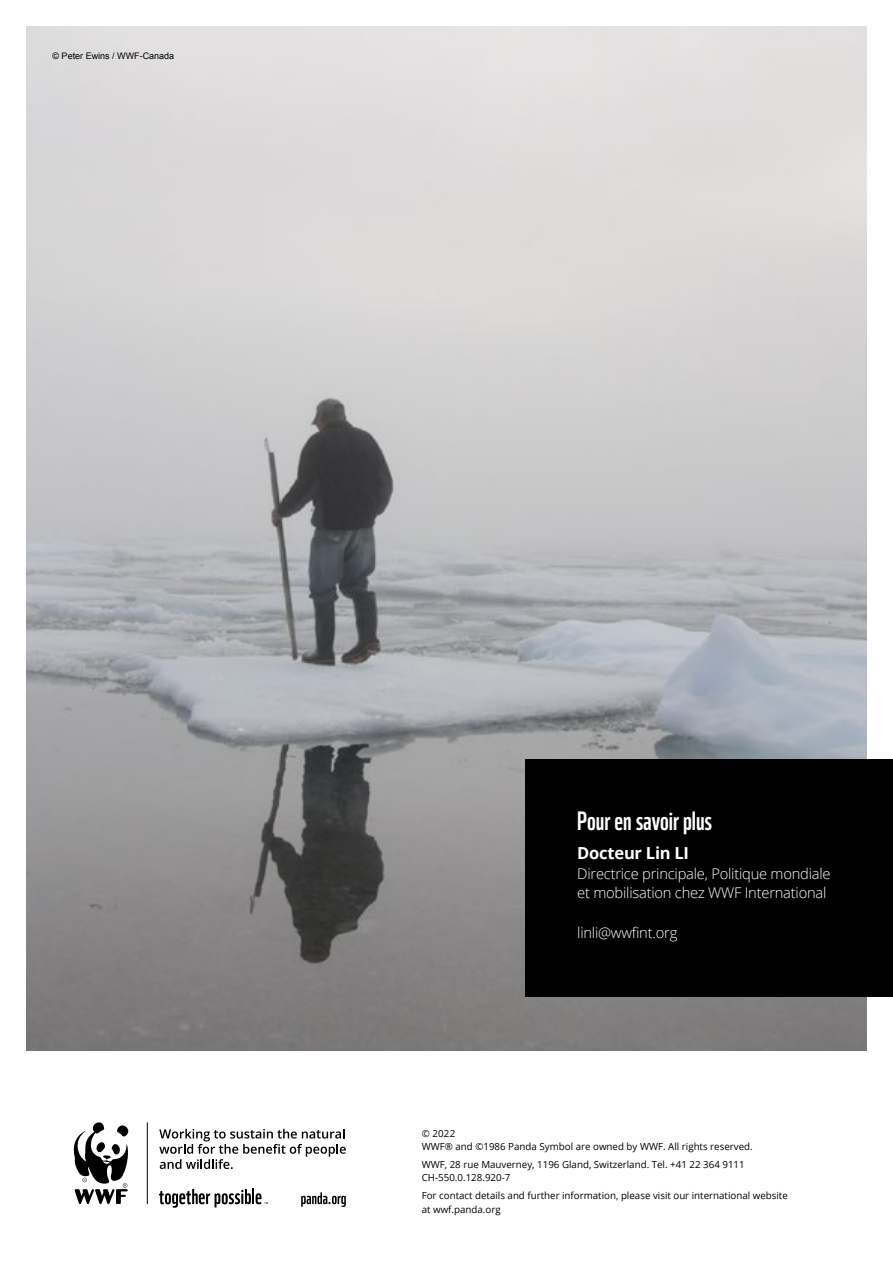
<style>
.page{position:relative;width:893px;height:1263px;background:#fff}
.page>*{position:absolute;margin:0;border:0;box-sizing:border-box;transform-origin:0 0}
.Heading_2{font:25.8px "WWF";color:#fff}
.Heading_2-2{font:700 16.5px "Open Sans";letter-spacing:-.015em;color:#fff}
.Heading_2-3{font:300 14.7px/19.6px "Open Sans";letter-spacing:-.015em;color:#fff}
.Boilerplate_Text{font:9.75px/13.5px "Open Sans";color:#000}
.Copyright_Credit{font:9px "Arial";color:#000}
</style>
<div class="page">
<img style="left:26px;top:26px;width:841px;height:1024px">
<div style="left:525px;top:760px;width:368px;height:237px;background:#000"></div>
<svg style="left:159px;top:1189px;width:109px;height:19px"></svg>
<svg style="left:73px;top:1122px;width:56px;height:82px"></svg>
<hr style="left:147px;top:1122px;width:1px;height:82px;background:#000">
<svg style="left:159px;top:1129px;width:187px;height:40px"></svg>
<svg style="left:301px;top:1192px;width:45px;height:15px"></svg>
<p class="Copyright_Credit" style="left:53px;top:50px;width:123px">© Peter Ewins / WWF-Canada</p>
<p class="Heading_2" style="left:577px;top:801px;width:136px">Pour en savoir plus</p>
<p class="Heading_2-2" style="left:577px;top:841px;width:113px">Docteur Lin LI</p>
<p class="Heading_2-3" style="left:577px;top:863px;width:255px">Directrice principale, Politique mondiale et mobilisation chez WWF International</p>
<p class="Heading_2-3" style="left:577px;top:922px;width:102px">linli@wwfint.org</p>
<p class="Boilerplate_Text" style="left:422px;top:1126px;width:333px">© 2022<br>WWF® and ©1986 Panda Symbol are owned by WWF. All rights reserved.</p>
<p class="Boilerplate_Text" style="left:422px;top:1157px;width:325px">WWF, 28 rue Mauverney, 1196 Gland, Switzerland. Tel. +41 22 364 9111</p>
<p class="Boilerplate_Text" style="left:422px;top:1171px;width:90px">CH-550.0.128.920-7</p>
<p class="Boilerplate_Text" style="left:422px;top:1188px;width:368px">For contact details and further information, please visit our international website at wwf.panda.org</p>
</div>
